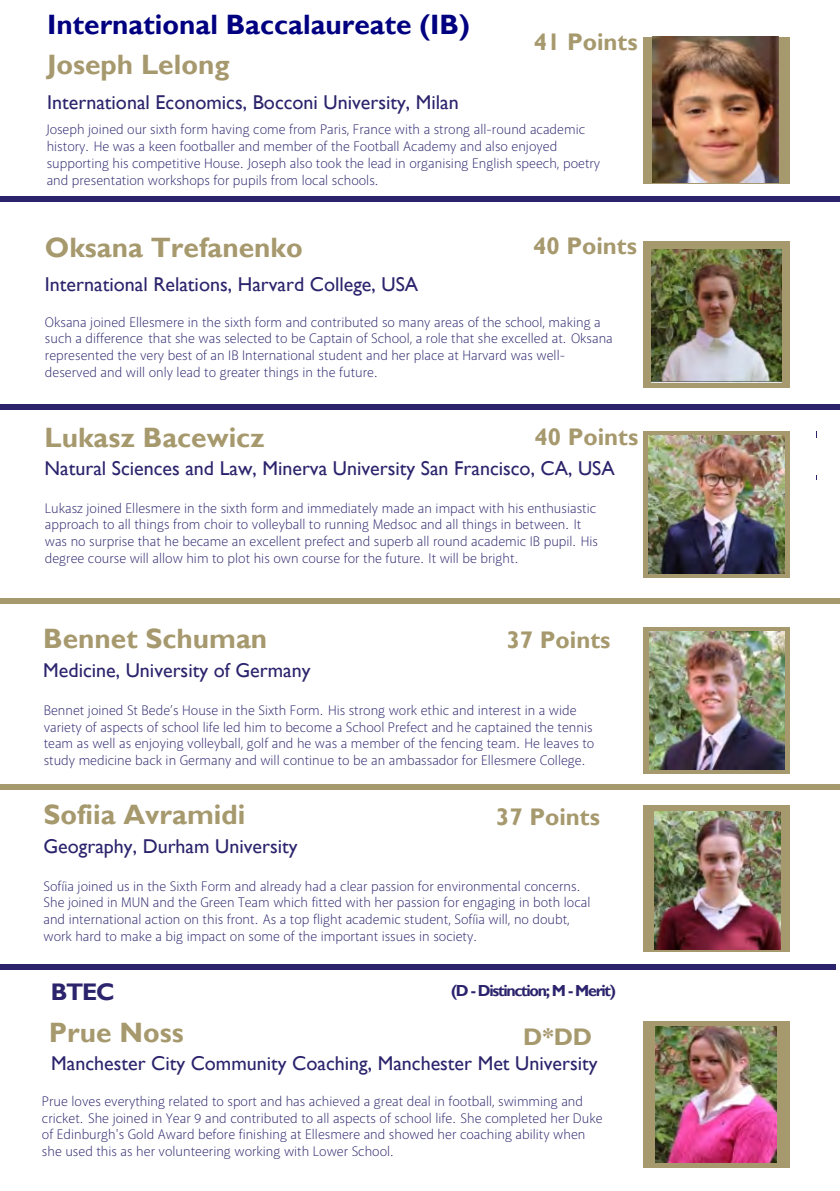
<style>
.page{position:relative;width:840px;height:1191px;background:#fff}
.page>*{position:absolute;margin:0;border:0;box-sizing:border-box;transform-origin:0 0}
.t1{font:700 28px "Gill Sans";color:#a7996e}
.t2{font:700 28px "Gill Sans";color:#000080}
.t3{font:700 24px "Gill Sans";color:#a7996e}
.t4{font:700 24px "Gill Sans";color:#2b246c}
.t5{font:20px "Gill Sans";color:#2b246c}
.t6{font:700 16px "Gill Sans";letter-spacing:-.08em;color:#2b246c}
.t7{font:300 14px/16.8px "Akagi Pro";color:#2b256d}
.s1{color:#2c256d}
</style>
<div class="page">
<div style="left:0;top:196px;width:839px;height:5px;background:#2b246c"></div>
<div style="left:0;top:404px;width:839px;height:5px;background:#2b246c"></div>
<div style="left:0;top:964px;width:835px;height:5px;background:#2b246c"></div>
<div style="left:643px;top:37px;width:146px;height:146px;background:#a7996e"></div>
<div style="left:643px;top:241px;width:146px;height:146px;background:#a7996e"></div>
<svg style="left:643px;top:431px;width:146px;height:146px;background:#9d936a"></svg>
<svg style="left:643px;top:627px;width:146px;height:146px;background:#9e946e"></svg>
<div style="left:643px;top:805px;width:146px;height:146px;background:#a7996e"></div>
<div style="left:0;top:598px;width:839px;height:5px;background:#a7996e"></div>
<div style="left:0;top:784px;width:839px;height:5px;background:#a7996e"></div>
<div style="left:643px;top:1021px;width:146px;height:146px;background:#a7996e"></div>
<img style="left:652px;top:36px;width:126px;height:147px">
<img style="left:651px;top:249px;width:129px;height:133px">
<img style="left:648px;top:435px;width:135px;height:138px">
<img style="left:649px;top:632px;width:134px;height:137px">
<img style="left:654px;top:811px;width:126px;height:138px">
<img style="left:655px;top:1026px;width:121px;height:136px">
<h1 class="t2" style="left:47px;top:8px;width:424px">International Baccalaureate (IB)</h1>
<h1 class="t1" style="left:47px;top:48px;width:184px">Joseph Lelong</h1>
<h3 class="t5" style="left:47px;top:90px;width:413px">International Economics, Bocconi University, Milan</h3>
<p class="t7" style="left:47px;top:121px;width:554px">Joseph joined our sixth form having come from Paris, France with a strong all-round academic history. He was a keen footballer and member of the Football Academy and also enjoyed supporting his competitive House. Joseph also took the lead in organising English speech, poetry and presentation workshops for pupils from local schools.</p>
<h2 class="t3" style="left:533px;top:27px;width:105px">41 Points</h2>
<h1 class="t1" style="left:45px;top:231px;width:259px">Oksana Trefanenko</h1>
<h2 class="t3" style="left:533px;top:231px;width:105px">40 Points</h2>
<h3 class="t5" style="left:45px;top:273px;width:374px">International Relations, Harvard College, USA</h3>
<p class="t7" style="left:45px;top:314px;width:569px">Oksana joined Ellesmere in the sixth form and contributed so many areas of the school, making a such a difference that she was selected to be Captain of School, a role that she excelled at. Oksana represented the very best of an IB International student and her place at Harvard was well&shy;deserved and will only lead to greater things in the future.</p>
<h1 class="t1" style="left:45px;top:420px;width:222px">Lukasz Bacewicz</h1>
<h2 class="t3" style="left:534px;top:423px;width:105px">40 Points</h2>
<h3 class="t5" style="left:45px;top:457px;width:571px">Natural Sciences and Law, Minerva University San Francisco, CA, USA</h3>
<p class="t7" style="left:45px;top:499px;width:554px">Lukasz joined Ellesmere in the sixth form and immediately made an impact with his enthusiastic approach to all things from choir to volleyball to running Medsoc and all things in between. It was no surprise that he became an excellent prefect and superb all round academic IB pupil. His degree course will allow him to plot his own course for the future. It will be bright.</p>
<h1 class="t1" style="left:43px;top:621px;width:225px">Bennet Schuman</h1>
<h3 class="t5" style="left:43px;top:658px;width:268px">Medicine, University of Germany</h3>
<h2 class="t3" style="left:506px;top:625px;width:105px">37 Points</h2>
<p class="t7" style="left:44px;top:702px;width:552px">Bennet joined St Bede’s House in the Sixth Form. His strong work ethic and interest in a wide variety of aspects of school life led him to become a School Prefect and he captained the tennis team as well as enjoying volleyball, golf and he was a member of the fencing team. He leaves to study medicine back in Germany and will continue to be an ambassador for Ellesmere College.</p>
<h1 class="t1" style="left:43px;top:798px;width:203px">Sofiia Avramidi</h1>
<h2 class="t3" style="left:496px;top:802px;width:105px">37 Points</h2>
<h3 class="t5" style="left:43px;top:834px;width:255px">Geography, Durham University</h3>
<p class="t7" style="left:43px;top:877px;width:548px">Sofíia joined us in the Sixth Form and already had a clear passion for environmental concerns.<br>She joined in MUN and the Green Team which fitted with her passion for engaging in both local and international action on this front. As a top flight academic student, Sofíia will, no doubt, work hard to make a big impact on some of the important issues in society.</p>
<h2 class="t4" style="left:51px;top:977px;width:65px">B<span class="s1">T</span>E<span class="s1">C</span></h2>
<p class="t6" style="left:451px;top:980px;width:166px">(D - Distinction; M - Merit)</p>
<h1 class="t1" style="left:49px;top:1015px;width:136px">Prue Noss</h1>
<h3 class="t5" style="left:51px;top:1051px;width:547px">Manchester City Community Coaching, Manchester Met University</h3>
<p class="t7" style="left:42px;top:1092px;width:561px">Prue loves everything related to sport and has achieved a great deal in football, swimming and cricket. She joined in Year 9 and contributed to all aspects of school life. She completed her Duke of Edinburgh's Gold Award before finishing at Ellesmere and showed her coaching ability when she used this as her volunteering working with Lower School.</p>
<h2 class="t3" style="left:523px;top:1022px;width:70px">D*DD</h2>
</div>
